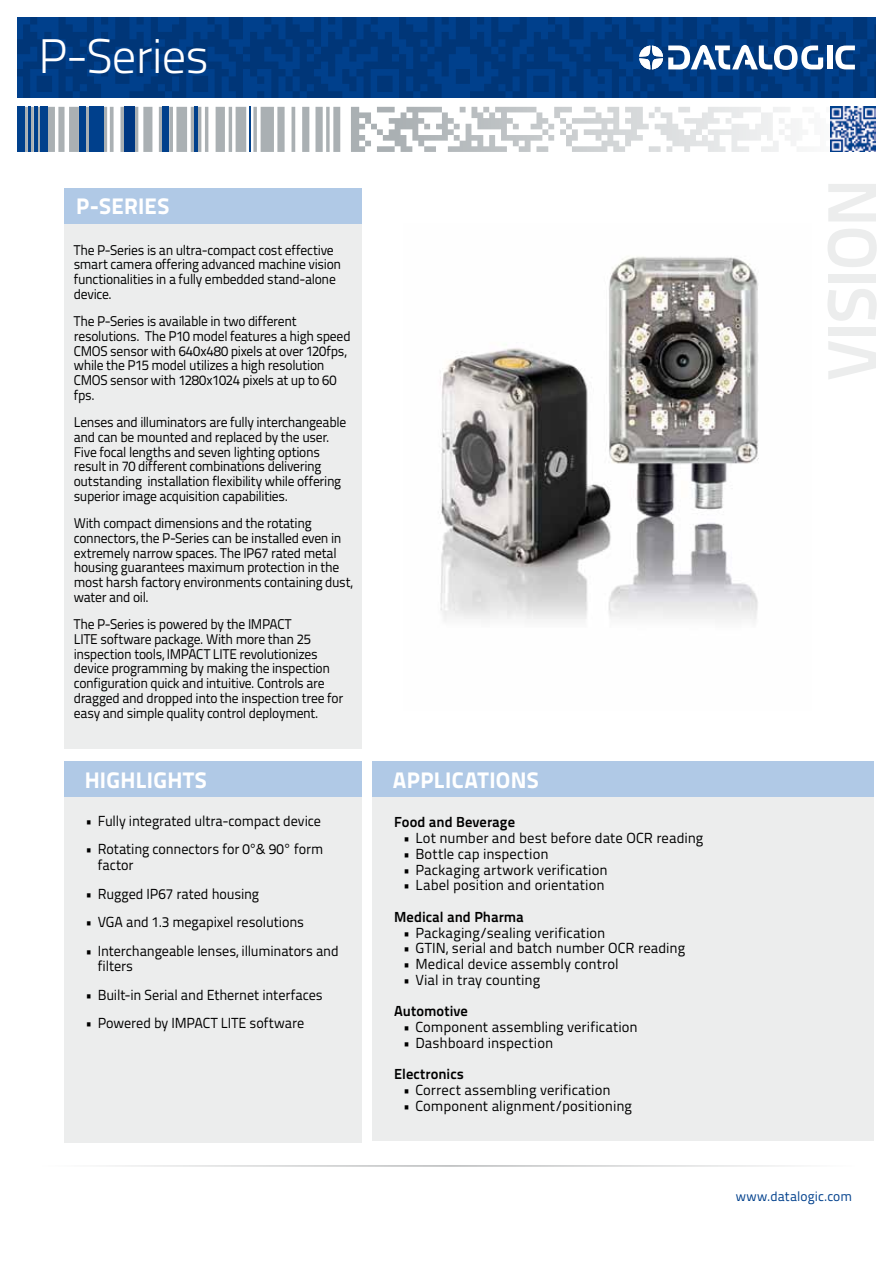
<style>
.page{position:relative;width:893px;height:1263px;background:#fff}
.page>*{position:absolute;margin:0;border:0;box-sizing:border-box;transform-origin:0 0}
.t1{font:300 48.45px "Titillium Text 22 L";letter-spacing:-.02em;color:#fff}
.t2{font:800 22.5px "Titillium Text 22 L";letter-spacing:.015em;color:#fff}
.t3{font:14.55px/15.8px "Titillium Text 22 L";color:#000}
.t4{font:700 14.55px "Titillium Text 22 L";color:#000}
.t5{font:14.1px/14.7px "Titillium Text 22 L";letter-spacing:-.02em;color:#000;scale:.96 1}
.t6{font:13.5px "Titillium Text 22 L";letter-spacing:.005em;color:#00408c}
</style>
<div class="page">
<svg style="left:377px;top:107px;width:422px;height:45px"></svg>
<div style="left:17px;top:107px;width:7px;height:45px;background:#00408c"></div>
<div style="left:41px;top:107px;width:7px;height:45px;background:#00408c"></div>
<hr style="left:28px;top:107px;width:2px;height:45px;background:#00408c">
<hr style="left:34px;top:107px;width:3px;height:45px;background:#00408c">
<hr style="left:250px;top:107px;width:1px;height:45px;background:#00408c">
<div style="left:162px;top:107px;width:7px;height:45px;background:#00408c"></div>
<hr style="left:194px;top:107px;width:4px;height:45px;background:#00408c">
<div style="left:79px;top:107px;width:7px;height:45px;background:#00408c"></div>
<div style="left:90px;top:107px;width:14px;height:45px;background:#00408c"></div>
<div style="left:124px;top:107px;width:11px;height:45px;background:#003882"></div>
<svg style="left:830px;top:107px;width:1px;height:45px"></svg>
<img style="left:831px;top:107px;width:45px;height:45px">
<hr style="left:38px;top:1165px;width:817px;height:2px;background:#b1b3b4">
<svg style="left:17px;top:17px;width:859px;height:81px;background:#003a81"></svg>
<svg style="left:835px;top:46px;width:20px;height:23px"></svg>
<div style="left:827px;top:46px;width:5px;height:23px;background:#fff"></div>
<svg style="left:639px;top:45px;width:184px;height:25px"></svg>
<div style="left:64px;top:762px;width:297px;height:381px;background:#eceded"></div>
<div style="left:372px;top:770px;width:502px;height:371px;background:#eceded"></div>
<div style="left:64px;top:191px;width:297px;height:558px;background:#eceded"></div>
<div style="left:372px;top:762px;width:502px;height:35px;background:#b0c9e6"></div>
<div style="left:64px;top:762px;width:297px;height:35px;background:#b0c9e6"></div>
<div style="left:64px;top:189px;width:297px;height:35px;background:#b0c9e6"></div>
<img style="left:440px;top:256px;width:319px;height:365px">
<h1 class="t1" style="left:38px;top:20px;width:172px">P-Series</h1>
<h2 class="t2" style="left:76px;top:189px;width:93px">P-SERIES</h2>
<p class="t5" style="left:74px;top:242px;width:280px">The P-Series is an ultra-compact cost effective smart camera offering advanced machine vision functionalities in a fully embedded stand-alone device.</p>
<p class="t5" style="left:74px;top:313px;width:290px">The P-Series is available in two different resolutions. The P10 model features a high speed CMOS sensor with 640x480 pixels at over 120fps, while the P15 model utilizes a high resolution CMOS sensor with 1280x1024 pixels at up to 60 fps.</p>
<p class="t5" style="left:74px;top:414px;width:285px">Lenses and illuminators are fully interchangeable and can be mounted and replaced by the user.<br>Five focal lengths and seven lighting options result in 70 different combinations delivering outstanding installation flexibility while offering superior image acquisition capabilities.</p>
<p class="t5" style="left:74px;top:515px;width:292px">With compact dimensions and the rotating connectors, the P-Series can be installed even in extremely narrow spaces. The IP67 rated metal housing guarantees maximum protection in the most harsh factory environments containing dust, water and oil.</p>
<p class="t5" style="left:74px;top:616px;width:282px">The P-Series is powered by the IMPACT<br>LITE software package. With more than 25 inspection tools, IMPACT LITE revolutionizes device programming by making the inspection configuration quick and intuitive. Controls are dragged and dropped into the inspection tree for easy and simple quality control deployment.</p>
<h2 class="t2" style="left:85px;top:762px;width:124px">HIGHLIGHTS</h2>
<h2 class="t2" style="left:393px;top:762px;width:147px">APPLICATIONS</h2>
<p class="t4" style="left:394px;top:811px;width:122px">Food and Beverage</p>
<p class="t3" style="left:403px;top:829px;width:302px">• Lot number and best before date OCR reading</p>
<p class="t3" style="left:403px;top:845px;width:147px">• Bottle cap inspection</p>
<p class="t3" style="left:403px;top:861px;width:206px">• Packaging artwork verification</p>
<p class="t3" style="left:403px;top:877px;width:203px">• Label position and orientation</p>
<p class="t4" style="left:394px;top:905px;width:131px">Medical and Pharma</p>
<p class="t3" style="left:403px;top:924px;width:204px">• Packaging/sealing verification</p>
<p class="t3" style="left:403px;top:940px;width:284px">• GTIN, serial and batch number OCR reading</p>
<p class="t3" style="left:403px;top:955px;width:217px">• Medical device assembly control</p>
<p class="t3" style="left:403px;top:971px;width:139px">• Vial in tray counting</p>
<p class="t4" style="left:394px;top:1000px;width:75px">Automotive</p>
<p class="t3" style="left:403px;top:1018px;width:237px">• Component assembling verification</p>
<p class="t3" style="left:403px;top:1034px;width:152px">• Dashboard inspection</p>
<p class="t4" style="left:394px;top:1063px;width:71px">Electronics</p>
<p class="t3" style="left:403px;top:1081px;width:209px">• Correct assembling verification</p>
<p class="t3" style="left:403px;top:1097px;width:231px">• Component alignment/positioning</p>
<p class="t3" style="left:85px;top:812px;width:238px">• Fully integrated ultra-compact device</p>
<p class="t3" style="left:98px;top:841px;width:227px;text-indent:-13px">• Rotating connectors for 0°&amp; 90° form factor</p>
<p class="t3" style="left:85px;top:885px;width:176px">• Rugged IP67 rated housing</p>
<p class="t3" style="left:85px;top:913px;width:221px">• VGA and 1.3 megapixel resolutions</p>
<p class="t3" style="left:98px;top:942px;width:243px;text-indent:-13px">• Interchangeable lenses, illuminators and filters</p>
<p class="t3" style="left:85px;top:986px;width:239px">• Built-in Serial and Ethernet interfaces</p>
<p class="t3" style="left:85px;top:1015px;width:100px">• Powered by Impact</p>
<p class="t3" style="left:221px;top:1015px;width:85px">Lite software</p>
<p class="t6" style="left:736px;top:1186px;width:118px">www.datalogic.com</p>
</div>
